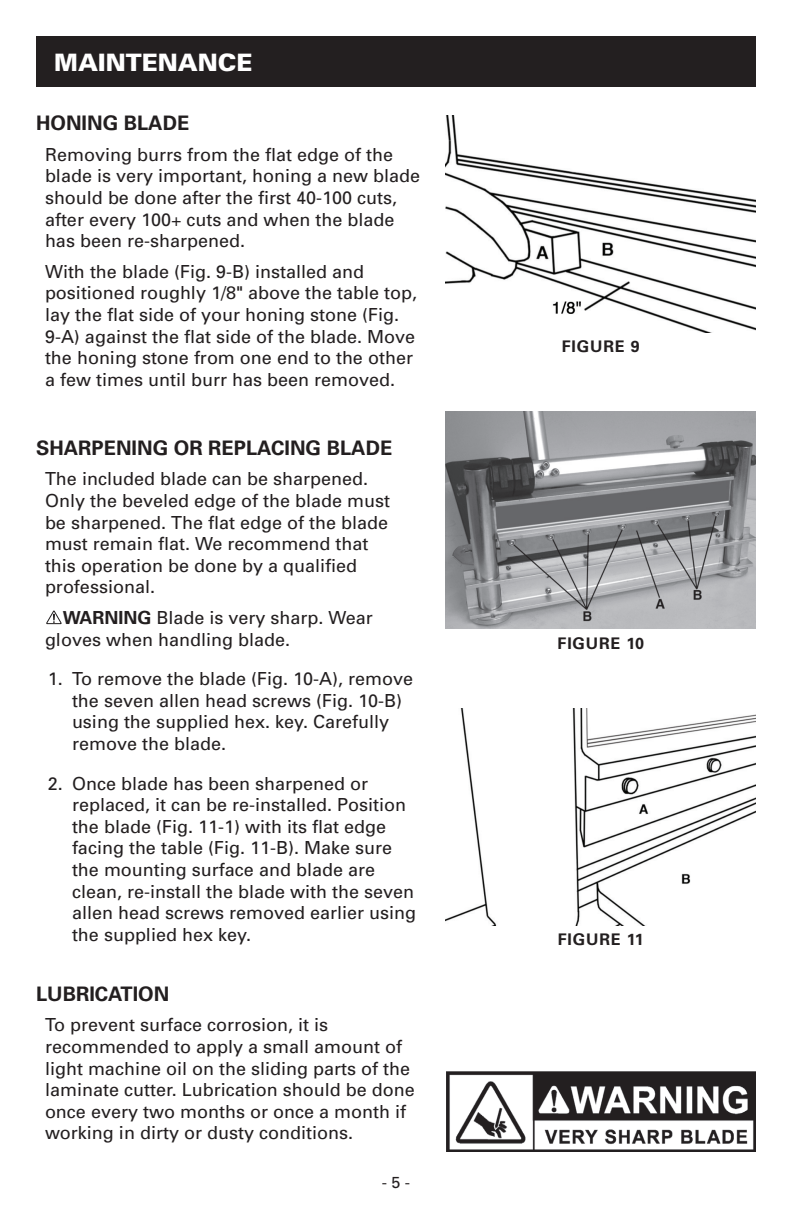
<style>
.page{position:relative;width:792px;height:1224px;background:#fff}
.page>*{position:absolute;margin:0;border:0;box-sizing:border-box;transform-origin:0 0}
.t1{font:900 24px "Univers";color:#fff}
.t2{font:700 20px "Univers";color:#231f20}
.t3{font:18px/21.6px "Univers";color:#231f20}
.t4{font:700 16px "Univers";letter-spacing:.05em;color:#231f20}
.t5{font:16px "Univers";color:#231f20}
.s1{font-weight:700}
</style>
<div class="page">
<div style="left:36px;top:36px;width:720px;height:50px;background:#231f20"></div>
<img style="left:445px;top:115px;width:311px;height:218px">
<img style="left:445px;top:708px;width:311px;height:218px">
<img style="left:445px;top:411px;width:311px;height:218px">
<img style="left:446px;top:1072px;width:310px;height:80px">
<svg style="left:46px;top:610px;width:16px;height:14px"></svg>
<h1 class="t1" style="left:54px;top:47px;width:200px">MAINTENANCE</h1>
<p class="t2" style="left:36px;top:111px;width:155px">HONING BLADE</p>
<p class="t3" style="left:45px;top:143px;width:377px">Removing burrs from the flat edge of the blade is very important, honing a new blade should be done after the first 40-100 cuts, after every 100+ cuts and when the blade has been re-sharpened.</p>
<p class="t3" style="left:45px;top:260px;width:374px">With the blade (Fig. 9-B) installed and positioned roughly 1/8" above the table top, lay the flat side of your honing stone (Fig.<br>9-A) against the flat side of the blade. Move the honing stone from one end to the other a few times until burr has been removed.</p>
<p class="t2" style="left:36px;top:436px;width:358px">SHARPENING OR REPLACING BLADE</p>
<p class="t3" style="left:45px;top:468px;width:347px">The included blade can be sharpened.<br>Only the beveled edge of the blade must be sharpened. The flat edge of the blade must remain flat. We recommend that this operation be done by a qualified professional.</p>
<p class="t3" style="left:45px;top:607px;width:329px;text-indent:18px"><span class="s1">WARNING</span> Blade is very sharp. Wear gloves when handling blade.</p>
<p class="t3" style="left:72px;top:668px;width:343px;text-indent:-24px">1. To remove the blade (Fig. 10-A), remove the seven allen head screws (Fig. 10-B) using the supplied hex. key. Carefully remove the blade.</p>
<p class="t3" style="left:72px;top:772px;width:346px;text-indent:-24px">2. Once blade has been sharpened or replaced, it can be re-installed. Position the blade (Fig. 11-1) with its flat edge facing the table (Fig. 11-B). Make sure the mounting surface and blade are clean, re-install the blade with the seven allen head screws removed earlier using the supplied hex key.</p>
<p class="t2" style="left:36px;top:982px;width:135px">LUBRICATION</p>
<p class="t3" style="left:45px;top:1014px;width:371px">To prevent surface corrosion, it is recommended to apply a small amount of light machine oil on the sliding parts of the laminate cutter. Lubrication should be done once every two months or once a month if working in dirty or dusty conditions.</p>
<p class="t5" style="left:382px;top:1172px;width:30px">- 5 -</p>
<p class="t4" style="left:562px;top:337px;width:79px">FIGURE 9</p>
<p class="t4" style="left:558px;top:634px;width:88px">FIGURE 10</p>
<p class="t4" style="left:558px;top:930px;width:87px">FIGURE 11</p>
</div>
